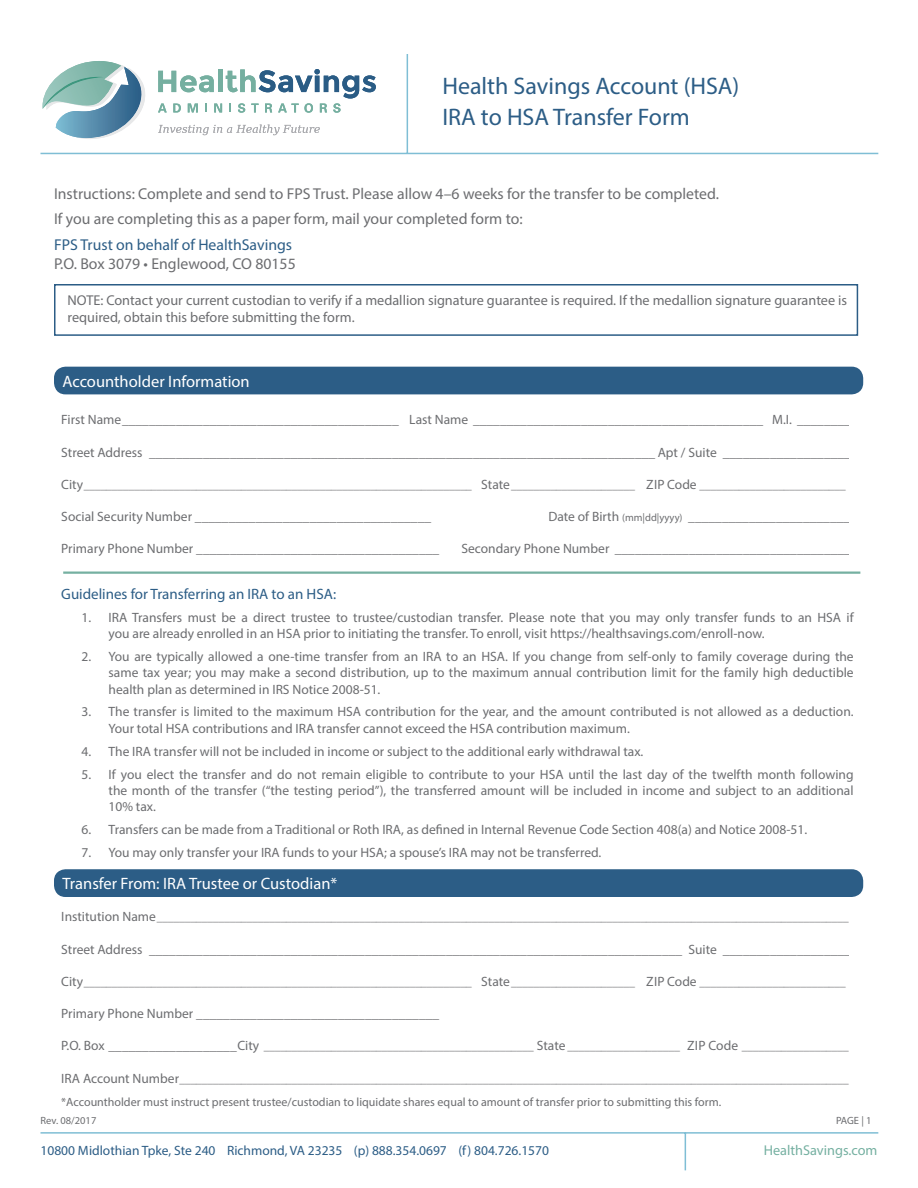
<style>
.page{position:relative;width:918px;height:1188px;background:#fff}
.page>*{position:absolute;margin:0;border:0;box-sizing:border-box;transform-origin:0 0}
.t1{font:24px "Myriad Pro";color:#2c5d86}
.primary_Tab{font:16.5px "Myriad Pro";color:#fff}
.t2{font:15.75px "Myriad Pro";color:#6c6d70}
.t3{font:15.75px "Myriad Pro";color:#2c5d86}
.t4{font:15px "Myriad Pro";color:#2c5d86}
.t5{font:14.25px/17.1px "Myriad Pro";color:#6c6d70}
.t6{font:14.25px "Myriad Pro";color:#75b0a1}
.t7{font:13.5px/16.2px "Myriad Pro";color:#6c6d70}
.t8{font:13.5px "Myriad Pro";color:#2c5d86}
.t9{font:12px "Myriad Pro";color:#6c6d70}
.t10{font:11.25px "Myriad Pro";color:#6c6d70}
.t11{font:10.5px "Myriad Pro";color:#6c6d70}
.s1{color:#2c5d86}
.s2{font-size:13.5px}
.s3{font-size:10.5px}
</style>
<div class="page">
<hr style="left:40px;top:1132px;width:838px;height:2px;background:#7fbed5">
<hr style="left:685px;top:1133px;width:1px;height:37px;background:#7fbed5">
<svg style="left:158px;top:69px;width:218px;height:44px"></svg>
<svg style="left:42px;top:61px;width:103px;height:78px"></svg>
<svg style="left:158px;top:125px;width:162px;height:10px"></svg>
<hr style="left:40px;top:153px;width:838px;height:1px;background:#7fbed5">
<hr style="left:407px;top:54px;width:1px;height:99px;background:#7fbed5">
<div style="left:55px;top:368px;width:807px;height:25px;background:#2c5d86;border-radius:10px"></div>
<div style="left:54px;top:367px;width:809px;height:27px;border:2px solid #2c5d86;border-radius:10px"></div>
<div style="left:55px;top:870px;width:807px;height:26px;background:#2c5d86;border-radius:10px"></div>
<div style="left:54px;top:869px;width:809px;height:28px;border:2px solid #2c5d86;border-radius:10px"></div>
<div style="left:54px;top:284px;width:804px;height:52px;border:2px solid #2c5d86"></div>
<hr style="left:63px;top:572px;width:797px;height:2px;background:#75b0a1">
<p class="t1" style="left:442px;top:71px;width:298px">Health Savings Account (HSA)</p>
<p class="t1" style="left:442px;top:103px;width:249px">IRA to HSA Transfer Form</p>
<p class="t2" style="left:54px;top:184px;width:667px">Instructions: Complete and send to FPS Trust. Please allow 4–6 weeks for the transfer to be completed.</p>
<p class="t2" style="left:54px;top:209px;width:470px">If you are completing this as a paper form, mail your completed form to:</p>
<p class="t3" style="left:54px;top:235px;width:240px">FPS Trust on behalf of HealthSavings</p>
<p class="t2" style="left:54px;top:254px;width:243px">P.O. Box 3079 • Englewood, CO 80155</p>
<p class="t5" style="left:68px;top:291px;width:781px">NOTE: Contact your current custodian to verify if a medallion signature guarantee is required. If the medallion signature guarantee is required, obtain this before submitting the form.</p>
<p class="primary_Tab" style="left:62px;top:371px;width:289px">Accountholder Information <span class="s1">Requirements</span></p>
<p class="t7" style="left:61px;top:411px;width:791px">First Name_________________________________________ Last Name ___________________________________________ M.I. ________</p>
<p class="t7" style="left:61px;top:444px;width:791px">Street Address ___________________________________________________________________________ Apt / Suite ___________________</p>
<p class="t10" style="left:61px;top:478px;width:786px"><span class="s2">City</span>_____________________________________________________________________ <span class="s2">State</span>______________________ <span class="s2">ZIP Code</span> __________________________</p>
<p class="t7" style="left:61px;top:508px;width:371px">Social Security Number ___________________________________</p>
<p class="t7" style="left:548px;top:508px;width:303px">Date of Birth <span class="s3">(mm|dd|yyyy)</span> ________________________</p>
<p class="t7" style="left:61px;top:540px;width:379px">Primary Phone Number ____________________________________</p>
<p class="t7" style="left:461px;top:540px;width:391px">Secondary Phone Number ___________________________________</p>
<p class="t4" style="left:61px;top:585px;width:276px">Guidelines for Transferring an IRA to an HSA:</p>
<p class="t7" style="left:109px;top:609px;width:747px;text-indent:-27px">1. IRA Transfers must be a direct trustee to trustee/custodian transfer. Please note that you may only transfer funds to an HSA if you are already enrolled in an HSA prior to initiating the transfer. To enroll, visit https://healthsavings.com/enroll-now.</p>
<p class="t7" style="left:109px;top:648px;width:747px;text-align:justify;text-indent:-27px">2. You are typically allowed a one-time transfer from an IRA to an HSA. If you change from self-only to family coverage during the same tax year; you may make a second distribution, up to the maximum annual contribution limit for the family high deductible health plan as determined in IRS Notice 2008-51.</p>
<p class="t7" style="left:109px;top:704px;width:747px;text-indent:-27px">3. The transfer is limited to the maximum HSA contribution for the year, and the amount contributed is not allowed as a deduction.<br>Your total HSA contributions and IRA transfer cannot exceed the HSA contribution maximum.</p>
<p class="t7" style="left:82px;top:743px;width:563px">4. The IRA transfer will not be included in income or subject to the additional early withdrawal tax.</p>
<p class="t7" style="left:109px;top:766px;width:747px;text-align:justify;text-indent:-27px">5. If you elect the transfer and do not remain eligible to contribute to your HSA until the last day of the twelfth month following the month of the transfer (“the testing period”), the transferred amount will be included in income and subject to an additional 10% tax.</p>
<p class="t7" style="left:82px;top:821px;width:727px">6. Transfers can be made from a Traditional or Roth IRA, as defined in Internal Revenue Code Section 408(a) and Notice 2008-51.</p>
<p class="t7" style="left:82px;top:844px;width:521px">7. You may only transfer your IRA funds to your HSA; a spouse’s IRA may not be transferred.</p>
<p class="primary_Tab" style="left:62px;top:874px;width:276px">Transfer From: IRA Trustee or Custodian*</p>
<p class="t10" style="left:61px;top:911px;width:789px"><span class="s2">Institution Name</span>___________________________________________________________________________________________________________________________</p>
<p class="t7" style="left:61px;top:941px;width:791px">Street Address _______________________________________________________________________________ Suite ___________________</p>
<p class="t10" style="left:61px;top:975px;width:786px"><span class="s2">City</span>_____________________________________________________________________ <span class="s2">State</span>______________________ <span class="s2">ZIP Code</span> __________________________</p>
<p class="t7" style="left:61px;top:1005px;width:379px">Primary Phone Number ____________________________________</p>
<p class="t10" style="left:61px;top:1040px;width:789px"><span class="s2">P.O. Box ___________________City</span> ________________________________________________ <span class="s2">State</span> ____________________ <span class="s2">ZIP Code</span> ___________________</p>
<p class="t10" style="left:61px;top:1072px;width:789px"><span class="s2">IRA Account Number</span>_______________________________________________________________________________________________________________________</p>
<p class="t9" style="left:61px;top:1094px;width:661px">*Accountholder must instruct present trustee/custodian to liquidate shares equal to amount of transfer prior to submitting this form.</p>
<p class="t11" style="left:40px;top:1114px;width:57px">Rev. 08/2017</p>
<p class="t11" style="left:836px;top:1114px;width:37px">PAGE | 1</p>
<p class="t8" style="left:40px;top:1142px;width:510px">10800 Midlothian Tpke, Ste 240 Richmond, VA 23235 (p) 888.354.0697 (f) 804.726.1570</p>
<p class="t6" style="left:764px;top:1142px;width:115px">HealthSavings.com</p>
</div>
